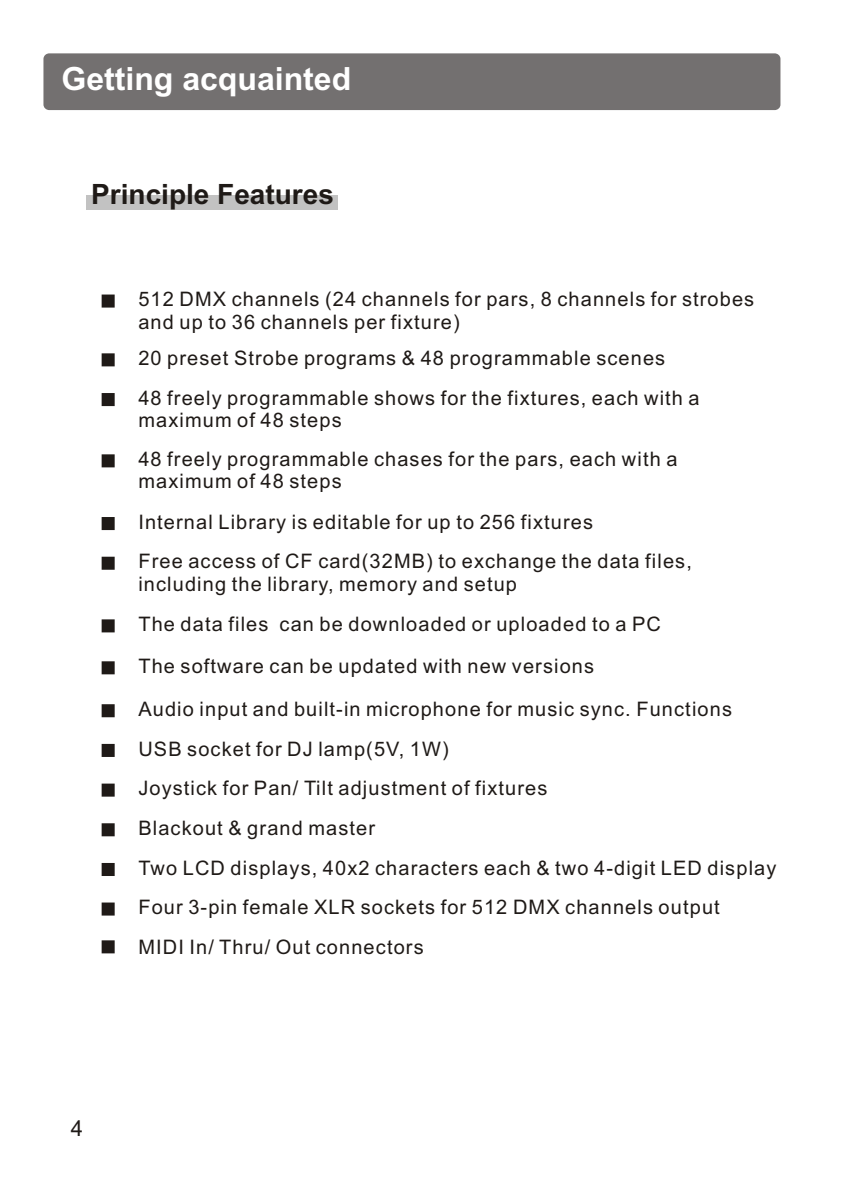
<style>
.page{position:relative;width:842px;height:1192px;background:#fff}
.page>*{position:absolute;margin:0;border:0;box-sizing:border-box;transform-origin:0 0}
.t1{font:700 32px "Arial";color:#fff}
.t2{font:700 28px "Arial";color:#1f1a17}
.t3{font:22px "Arial";color:#1f1a17}
.t4{font:20px/39.6px "Arial";letter-spacing:.055em;color:#1f1a17}
</style>
<div class="page">
<div style="left:43px;top:53px;width:737px;height:57px;background:#737070;border-radius:6px"></div>
<div style="left:86px;top:196px;width:252px;height:14px;background:#c2c2c2"></div>
<div style="left:102px;top:295px;width:13px;height:13px;background:#1f1a17;border:2px solid #1f1a17"></div>
<div style="left:102px;top:353px;width:13px;height:13px;background:#1f1a17;border:2px solid #1f1a17"></div>
<div style="left:102px;top:393px;width:13px;height:13px;background:#1f1a17;border:2px solid #1f1a17"></div>
<div style="left:102px;top:454px;width:13px;height:13px;background:#1f1a17;border:2px solid #1f1a17"></div>
<div style="left:102px;top:517px;width:13px;height:13px;background:#1f1a17;border:2px solid #1f1a17"></div>
<div style="left:102px;top:557px;width:13px;height:13px;background:#1f1a17;border:2px solid #1f1a17"></div>
<div style="left:102px;top:619px;width:13px;height:13px;background:#1f1a17;border:2px solid #1f1a17"></div>
<div style="left:102px;top:704px;width:13px;height:13px;background:#1f1a17;border:2px solid #1f1a17"></div>
<div style="left:102px;top:744px;width:13px;height:13px;background:#1f1a17;border:2px solid #1f1a17"></div>
<div style="left:102px;top:784px;width:13px;height:13px;background:#1f1a17;border:2px solid #1f1a17"></div>
<div style="left:102px;top:823px;width:13px;height:13px;background:#1f1a17;border:2px solid #1f1a17"></div>
<div style="left:102px;top:863px;width:13px;height:13px;background:#1f1a17;border:2px solid #1f1a17"></div>
<div style="left:102px;top:903px;width:13px;height:13px;background:#1f1a17;border:2px solid #1f1a17"></div>
<div style="left:102px;top:940px;width:13px;height:13px;background:#1f1a17;border:2px solid #1f1a17"></div>
<div style="left:102px;top:661px;width:13px;height:13px;background:#1f1a17;border:2px solid #1f1a17"></div>
<h1 class="t1" style="left:61px;top:67px;width:291px">Getting acquainted</h1>
<h2 class="t2" style="left:91px;top:184px;width:244px">Principle Features</h2>
<p class="t4" style="left:138px;top:290px;width:617px;line-height:22.4px">512 DMX channels (24 channels for pars, 8 channels for strobes and up to 36 channels per fixture)</p>
<p class="t4" style="left:138px;top:340px;width:563px">20 preset Strobe programs &amp; 48 programmable scenes<br>48 freely programmable shows for the fixtures, each with a</p>
<p class="t4" style="left:138px;top:402px;width:541px;line-height:39px">maximum of 48 steps<br>48 freely programmable chases for the pars, each with a</p>
<p class="t4" style="left:138px;top:463px;width:555px">maximum of 48 steps<br>Internal Library is editable for up to 256 fixtures<br>Free access of CF card(32MB) to exchange the data files,</p>
<p class="t4" style="left:138px;top:565px;width:524px;line-height:40.4px">including the library, memory and setup<br>The data files can be downloaded or uploaded to a PC</p>
<p class="t4" style="left:138px;top:648px;width:457px">The software can be updated with new versions</p>
<p class="t4" style="left:138px;top:691px;width:640px">Audio input and built-in microphone for music sync. Functions USB socket for DJ lamp(5V, 1W)<br>Joystick for Pan/ Tilt adjustment of fixtures<br>Blackout &amp; grand master<br>Two LCD displays, 40x2 characters each &amp; two 4-digit LED display Four 3-pin female XLR sockets for 512 DMX channels output<br>MIDI In/ Thru/ Out connectors</p>
<p class="t3" style="left:71px;top:1120px;width:14px">4</p>
</div>
